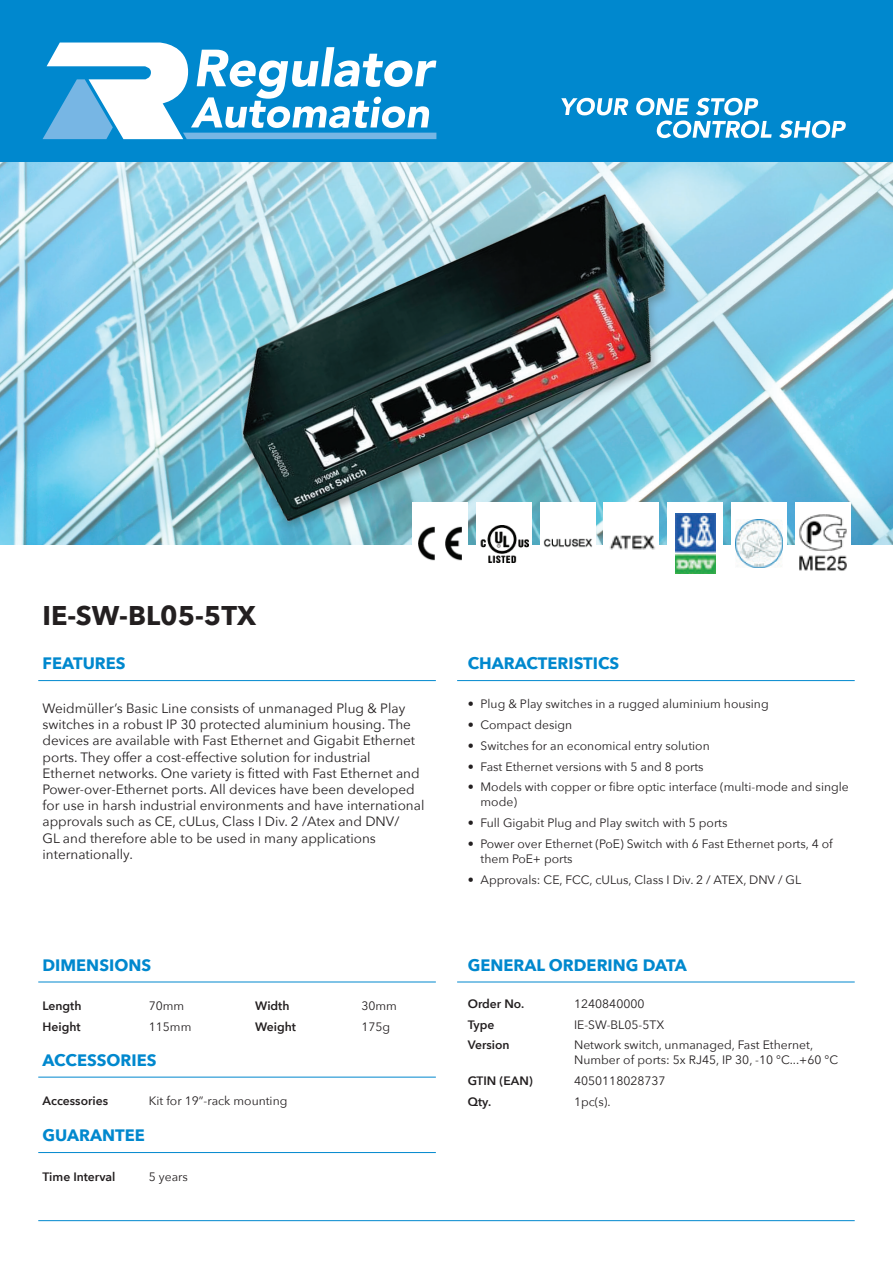
<style>
.page{position:relative;width:893px;height:1263px;background:#fff}
.page>*{position:absolute;margin:0;border:0;box-sizing:border-box;transform-origin:0 0}
.t1{font:700 27px "Avenir Next";color:#231f20}
.t2{font:700 16.5px "Avenir Next";color:#0088ce}
.t3{font:13.5px/16.2px "Avenir Next";color:#231f20}
.t4{font:12.15px/14.5px "Avenir Next";color:#231f20}
.t5{font:600 12.15px "Avenir Next";color:#231f20}
</style>
<div class="page">
<img style="left:0;top:162px;width:893px;height:382px">
<div style="left:0;top:0;width:893px;height:162px;background:#0088ce"></div>
<svg style="left:43px;top:43px;width:393px;height:96px"></svg>
<div style="left:476px;top:502px;width:55px;height:83px;background:#fff"></div>
<img style="left:480px;top:525px;width:48px;height:37px">
<div style="left:412px;top:502px;width:56px;height:83px;background:#fff"></div>
<img style="left:418px;top:526px;width:44px;height:35px">
<div style="left:668px;top:502px;width:55px;height:83px;background:#fff"></div>
<img style="left:675px;top:514px;width:40px;height:60px">
<div style="left:540px;top:502px;width:55px;height:83px;background:#fff"></div>
<img style="left:543px;top:538px;width:49px;height:10px">
<div style="left:731px;top:502px;width:56px;height:83px;background:#fff"></div>
<img style="left:735px;top:520px;width:48px;height:47px">
<div style="left:604px;top:502px;width:55px;height:83px;background:#fff"></div>
<img style="left:609px;top:535px;width:46px;height:15px">
<div style="left:795px;top:502px;width:55px;height:83px;background:#fff"></div>
<img style="left:799px;top:514px;width:48px;height:57px">
<hr style="left:38px;top:1220px;width:817px;height:1px;background:#0088ce">
<svg style="left:561px;top:98px;width:67px;height:17px"></svg>
<svg style="left:636px;top:98px;width:136px;height:40px"></svg>
<svg style="left:779px;top:120px;width:67px;height:18px"></svg>
<hr style="left:38px;top:680px;width:398px;height:1px;background:#0088ce">
<hr style="left:38px;top:982px;width:398px;height:1px;background:#0088ce">
<hr style="left:38px;top:1077px;width:398px;height:1px;background:#0088ce">
<hr style="left:38px;top:1152px;width:398px;height:1px;background:#0088ce">
<hr style="left:457px;top:680px;width:398px;height:1px;background:#0088ce">
<hr style="left:457px;top:982px;width:398px;height:1px;background:#0088ce">
<p class="t1" style="left:43px;top:592px;width:215px">IE-SW-BL05-5TX</p>
<p class="t2" style="left:43px;top:649px;width:85px">FEATURES</p>
<p class="t3" style="left:43px;top:700px;width:383px">Weidmüller’s Basic Line consists of unmanaged Plug &amp; Play switches in a robust IP 30 protected aluminium housing. The devices are available with Fast Ethernet and Gigabit Ethernet ports. They offer a cost-effective solution for industrial Ethernet networks. One variety is fitted with Fast Ethernet and Power-over-Ethernet ports. All devices have been developed for use in harsh industrial environments and have international approvals such as CE, cULus, Class I Div. 2 /Atex and DNV/<br>GL and therefore able to be used in many applications internationally.</p>
<p class="t2" style="left:43px;top:951px;width:110px">DIMENSIONS</p>
<p class="t5" style="left:43px;top:995px;width:40px">Length</p>
<p class="t4" style="left:149px;top:998px;width:37px">70mm</p>
<p class="t5" style="left:43px;top:1016px;width:40px">Height</p>
<p class="t4" style="left:149px;top:1019px;width:44px">115mm</p>
<p class="t2" style="left:43px;top:1046px;width:116px">ACCESSORIES</p>
<p class="t5" style="left:255px;top:995px;width:36px">Width</p>
<p class="t4" style="left:361px;top:998px;width:37px">30mm</p>
<p class="t5" style="left:255px;top:1016px;width:42px">Weight</p>
<p class="t4" style="left:361px;top:1019px;width:30px">175g</p>
<p class="t5" style="left:43px;top:1090px;width:67px">Accessories</p>
<p class="t4" style="left:149px;top:1093px;width:140px">Kit for 19”-rack mounting</p>
<p class="t2" style="left:43px;top:1121px;width:104px">GUARANTEE</p>
<p class="t5" style="left:43px;top:1166px;width:75px">Time Interval</p>
<p class="t4" style="left:149px;top:1168px;width:41px">5 years</p>
<p class="t2" style="left:468px;top:649px;width:153px">CHARACTERISTICS</p>
<p class="t4" style="left:468px;top:696px;width:302px">• Plug &amp; Play switches in a rugged aluminium housing</p>
<p class="t4" style="left:468px;top:716px;width:106px">• Compact design</p>
<p class="t4" style="left:468px;top:737px;width:243px">• Switches for an economical entry solution</p>
<p class="t4" style="left:468px;top:758px;width:237px">• Fast Ethernet versions with 5 and 8 ports</p>
<p class="t4" style="left:480px;top:779px;width:370px;text-indent:-13px">• Models with copper or fibre optic interface (multi-mode and single mode)</p>
<p class="t4" style="left:468px;top:815px;width:261px">• Full Gigabit Plug and Play switch with 5 ports</p>
<p class="t4" style="left:480px;top:836px;width:354px;text-indent:-13px">• Power over Ethernet (PoE) Switch with 6 Fast Ethernet ports, 4 of them PoE+ ports</p>
<p class="t4" style="left:468px;top:871px;width:335px">• Approvals: CE, FCC, cULus, Class I Div. 2 / ATEX, DNV / GL</p>
<p class="t2" style="left:468px;top:951px;width:220px">GENERAL ORDERING DATA</p>
<p class="t5" style="left:468px;top:993px;width:58px">Order No.</p>
<p class="t4" style="left:574px;top:995px;width:72px">1240840000</p>
<p class="t5" style="left:468px;top:1014px;width:28px">Type</p>
<p class="t4" style="left:574px;top:1016px;width:92px">IE-SW-BL05-5TX</p>
<p class="t5" style="left:468px;top:1035px;width:43px">Version</p>
<p class="t4" style="left:574px;top:1037px;width:266px">Network switch, unmanaged, Fast Ethernet,<br>Number of ports: 5x RJ45, IP 30, -10 °C...+60 °C</p>
<p class="t5" style="left:468px;top:1070px;width:67px">GTIN (EAN)</p>
<p class="t4" style="left:574px;top:1073px;width:93px">4050118028737</p>
<p class="t5" style="left:468px;top:1091px;width:25px">Qty.</p>
<p class="t4" style="left:574px;top:1094px;width:38px">1pc(s).</p>
</div>
